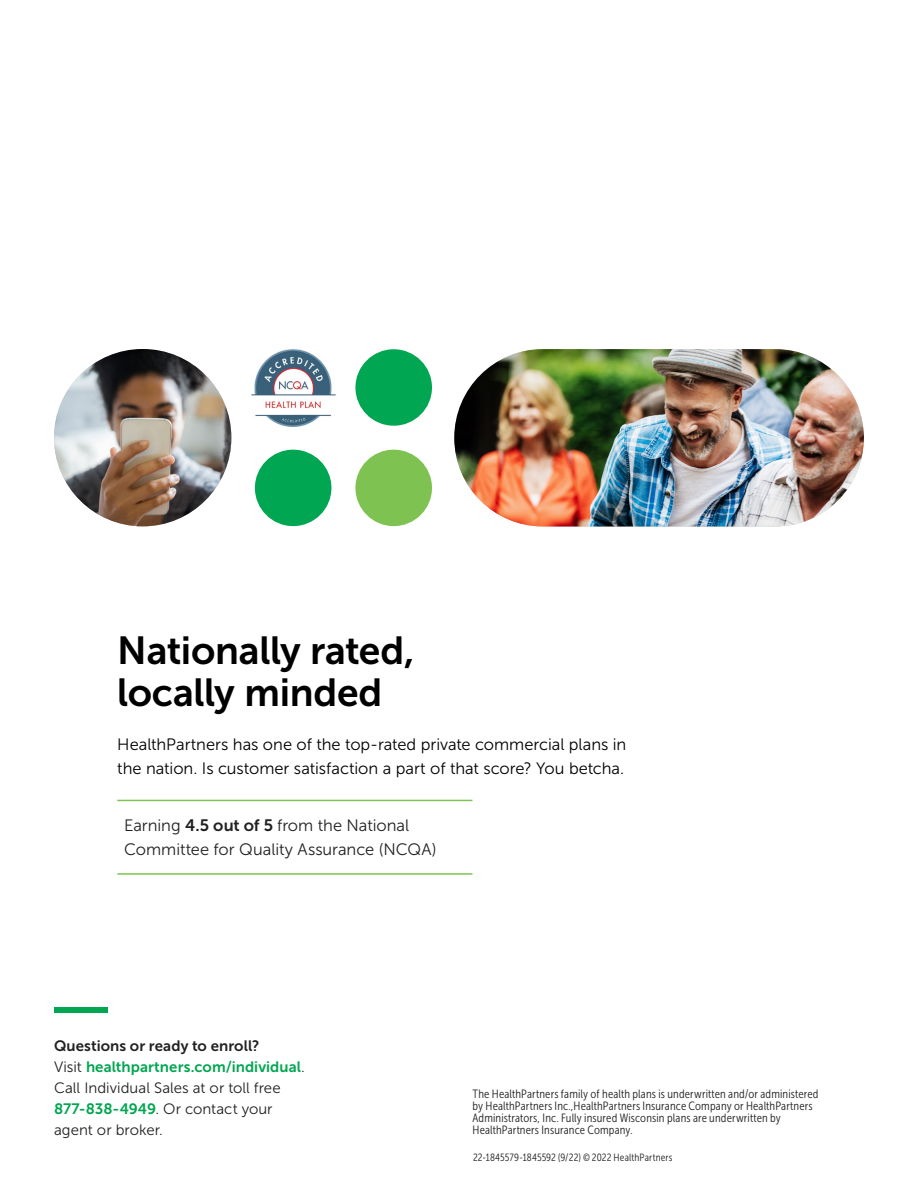
<style>
.page{position:relative;width:918px;height:1188px;background:#fff}
.page>*{position:absolute;margin:0;border:0;box-sizing:border-box;transform-origin:0 0}
.t1{font:39px/42px "Museo Sans 700";letter-spacing:-.01em;color:#000}
.t2{font:16.5px/24px "Museo Sans 300";color:#000}
.B2C_Tip_Callout_Car{font:16.5px/24px "Museo Sans 300";color:#222021}
.DG_body{font:15px/21px "Museo Sans 300";letter-spacing:.005em;color:#222021}
.DG_body-2{font:15px "Museo Sans 700";letter-spacing:.005em;color:#00a651}
.DG_body-3{font:15px "Museo Sans 700";letter-spacing:.005em;color:#222021}
.OE_Legal_Job{font:12px/12px "Museo Sans Cond 300";letter-spacing:.015em;color:#222021}
.Legal_Job__Asterisk{font:10.5px "Museo Sans Cond 300";letter-spacing:.015em;color:#222021}
.s1{font-family:"Museo Sans 700"}
.s2{font-family:"Museo Sans 300";color:#222021}
.s3{font-family:"Museo Sans 700";color:#00a651}
</style>
<div class="page">
<hr style="left:117px;top:800px;width:355px;height:1px;background:#7ec352">
<hr style="left:117px;top:873px;width:355px;height:2px;background:#7ec352">
<div style="left:54px;top:1007px;width:54px;height:6px;background:#00a651"></div>
<img style="left:54px;top:349px;width:177px;height:177px;border-radius:89px">
<img style="left:454px;top:349px;width:410px;height:177px;border-radius:89px">
<div style="left:355px;top:450px;width:77px;height:76px;background:#7ec352;border-radius:50%"></div>
<div style="left:355px;top:349px;width:77px;height:77px;background:#00a651;border-radius:50%"></div>
<div style="left:255px;top:450px;width:76px;height:76px;background:#00a651;border-radius:50%"></div>
<img style="left:251px;top:349px;width:85px;height:78px">
<p class="t1" style="left:117px;top:629px;width:299px">Nationally rated, locally minded</p>
<p class="t2" style="left:117px;top:733px;width:511px">HealthPartners has one of the top-rated private commercial plans in the nation. Is customer satisfaction a part of that score? You betcha.</p>
<p class="B2C_Tip_Callout_Car" style="left:124px;top:814px;width:314px">Earning <span class="s1">4.5 out of 5</span> from the National<br>Committee for Quality Assurance (NCQA)</p>
<p class="DG_body-3" style="left:54px;top:1037px;width:207px">Questions or ready to enroll?</p>
<p class="DG_body-2" style="left:54px;top:1058px;width:252px"><span class="s2">Visit</span> healthpartners.com/individual<span class="s2">.</span></p>
<p class="DG_body" style="left:54px;top:1077px;width:228px">Call Individual Sales at or toll free<br><span class="s3">877-838-4949</span>. Or contact your agent or broker.</p>
<p class="OE_Legal_Job" style="left:472px;top:1088px;width:347px">The HealthPartners family of health plans is underwritten and/or administered by HealthPartners Inc.,HealthPartners Insurance Company or HealthPartners Administrators, Inc. Fully insured Wisconsin plans are underwritten by HealthPartners Insurance Company.</p>
<p class="Legal_Job__Asterisk" style="left:473px;top:1152px;width:201px">22-1845579-1845592 (9/22) © 2022 HealthPartners</p>
</div>
